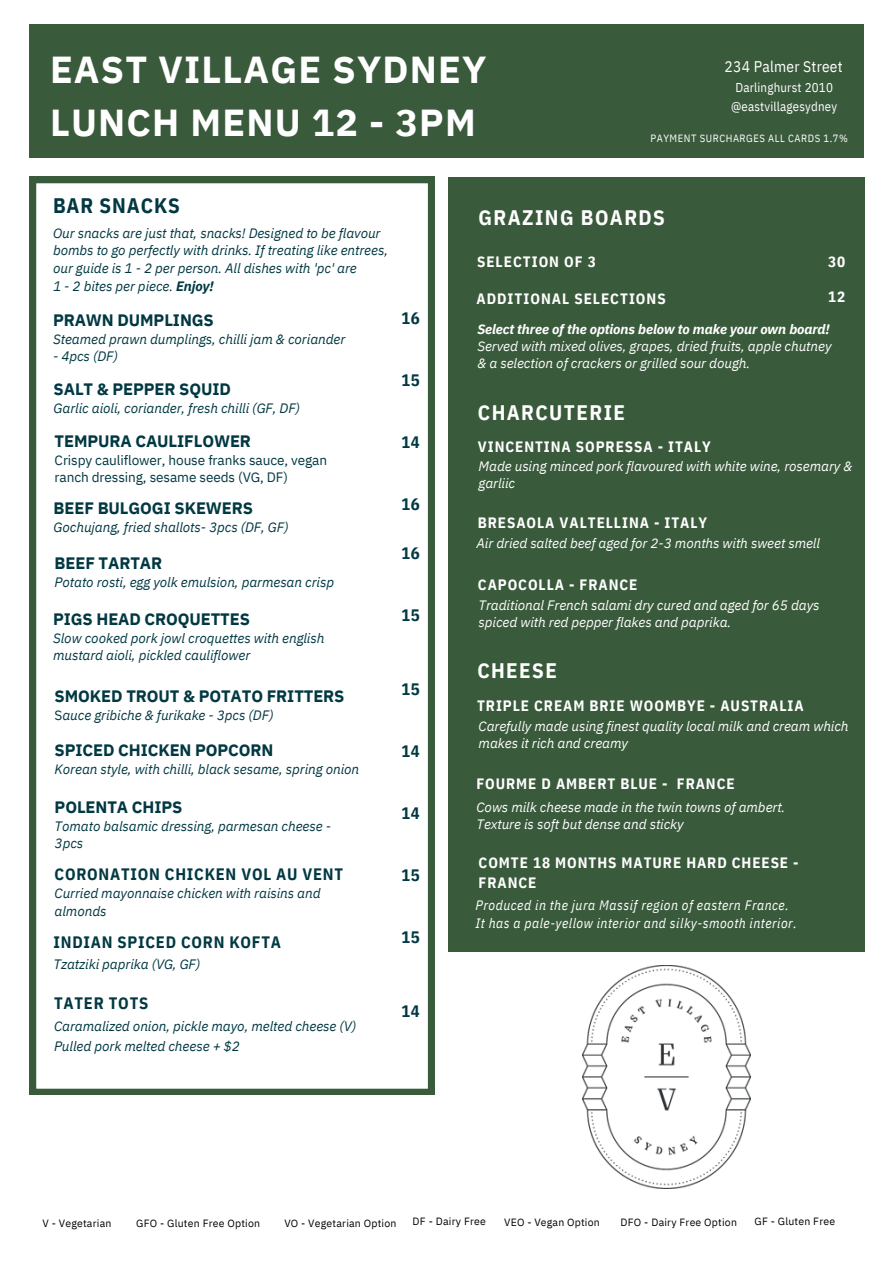
<style>
.page{position:relative;width:894px;height:1264px;background:#fff}
.page>*{position:absolute;margin:0;border:0;box-sizing:border-box;transform-origin:0 0}
.t1{font:700 37.5px/52.8px "IBM Plex Sans";letter-spacing:.03em;color:#fff}
.t2{font:700 21px "IBM Plex Sans Cond";letter-spacing:.07em;color:#fff}
.t3{font:700 21px "IBM Plex Sans Cond";letter-spacing:.045em;color:#013842}
.t4{font:700 16.5px "IBM Plex Sans";letter-spacing:-.005em;color:#013842}
.t5{font:700 16.5px "IBM Plex Sans Cond";letter-spacing:.045em;color:#013842}
.t6{font:15.45px "IBM Plex Sans Cond";letter-spacing:.015em;color:#fff}
.t7{font:700 15px/20.2px "IBM Plex Sans Cond";letter-spacing:.06em;color:#fff}
.t8{font:italic 13.65px/17.7px "IBM Plex Sans";letter-spacing:-.005em;color:#013842}
.t9{font:italic 13.65px/16.8px "IBM Plex Sans";letter-spacing:-.01em;color:#fff}
.t10{font:italic 13.65px/18px "IBM Plex Sans Cond";letter-spacing:.035em;color:#fff}
.t11{font:13.65px/16.8px "IBM Plex Sans";letter-spacing:-.01em;color:#013842}
.t12{font:12.9px/19.2px "IBM Plex Sans Cond";letter-spacing:.015em;color:#fff;text-align:center}
.t13{font:10.5px "IBM Plex Sans";letter-spacing:.02em;color:#000}
.t14{font:10.5px "IBM Plex Sans Cond";letter-spacing:.05em;color:#fff}
.s1{font-weight:700}
.s2{font-style:normal}
</style>
<div class="page">
<div style="left:29px;top:24px;width:834px;height:133px;background:#3a5a3c"></div>
<div style="left:448px;top:177px;width:415px;height:774px;background:#3a5a3c"></div>
<svg style="left:29px;top:176px;width:405px;height:918px"></svg>
<img style="left:582px;top:965px;width:168px;height:223px">
<h3 class="t1" style="left:50px;top:42px;width:438px">EAST VILLAGE SYDNEY<br>LUNCH MENU 12 - 3PM</h3>
<p class="t6" style="left:724px;top:56px;width:119px">234 Palmer Street</p>
<p class="t12" style="left:730px;top:78px;width:108px">Darlinghurst 2010 @eastvillagesydney</p>
<p class="t14" style="left:650px;top:132px;width:199px">PAYMENT SURCHARGES ALL CARDS 1.7%</p>
<h1 class="t3" style="left:53px;top:191px;width:128px">BAR SNACKS</h1>
<h5 class="t8" style="left:53px;top:223px;width:336px">Our snacks are just that, snacks! Designed to be flavour bombs to go perfectly with drinks. If treating like entrees, our guide is 1 - 2 per person. All dishes with 'pc' are<br>1 - 2 bites per piece. <span class="s1">Enjoy!</span></h5>
<h4 class="t4" style="left:53px;top:309px;width:162px">PRAWN DUMPLINGS</h4>
<h4 class="t8" style="left:53px;top:330px;width:294px">Steamed prawn dumplings, chilli jam &amp; coriander</h4>
<h4 class="t8" style="left:53px;top:347px;width:66px">- 4pcs (DF)</h4>
<h4 class="t4" style="left:54px;top:378px;width:179px">SALT &amp; PEPPER SQUID</h4>
<h4 class="t8" style="left:54px;top:399px;width:248px">Garlic aioli, coriander, fresh chilli (GF, DF)</h4>
<h4 class="t4" style="left:55px;top:430px;width:198px">TEMPURA CAULIFLOWER</h4>
<h4 class="t11" style="left:55px;top:452px;width:274px">Crispy cauliflower, house franks sauce, vegan ranch dressing, sesame seeds (VG, DF)</h4>
<h4 class="t4" style="left:54px;top:497px;width:201px">BEEF BULGOGI SKEWERS</h4>
<h4 class="t8" style="left:54px;top:518px;width:236px">Gochujang, fried shallots- 3pcs (DF, GF)</h4>
<h4 class="t4" style="left:55px;top:551px;width:109px">BEEF TARTAR</h4>
<h4 class="t8" style="left:55px;top:572px;width:281px">Potato rosti, egg yolk emulsion, parmesan crisp</h4>
<h6 class="t4" style="left:53px;top:608px;width:198px">PIGS HEAD CROQUETTES</h6>
<h6 class="t8" style="left:53px;top:629px;width:273px;line-height:16.8px">Slow cooked pork jowl croquettes with english mustard aioli, pickled cauliflower</h6>
<h4 class="t4" style="left:55px;top:685px;width:291px">SMOKED TROUT &amp; POTATO FRITTERS</h4>
<h4 class="t8" style="left:55px;top:706px;width:220px"><span class="s2">S</span>auce gribiche &amp; furikake - 3pcs (DF)</h4>
<h4 class="t4" style="left:55px;top:739px;width:220px">SPICED CHICKEN POPCORN</h4>
<h4 class="t8" style="left:55px;top:760px;width:306px">Korean style, with chilli, black sesame, spring onion</h4>
<h4 class="t4" style="left:55px;top:796px;width:129px">POLENTA CHIPS</h4>
<h4 class="t8" style="left:55px;top:817px;width:278px;line-height:16.8px">Tomato balsamic dressing, parmesan cheese -<br>3pcs</h4>
<h6 class="t5" style="left:55px;top:862px;width:290px">CORONATION CHICKEN VOL AU VENT</h6>
<h6 class="t8" style="left:55px;top:883px;width:267px">Curried mayonnaise chicken with raisins and almonds</h6>
<h4 class="t5" style="left:54px;top:930px;width:229px">INDIAN SPICED CORN KOFTA</h4>
<h4 class="t8" style="left:54px;top:954px;width:148px">Tzatziki paprika (VG, GF)</h4>
<h4 class="t5" style="left:54px;top:992px;width:96px">TATER TOTS</h4>
<h4 class="t8" style="left:54px;top:1015px;width:304px;line-height:20.2px">Caramalized onion, pickle mayo, melted cheese (V)<br>Pulled pork melted cheese + $2</h4>
<h6 class="t5" style="left:401px;top:307px;width:20px">16</h6>
<h6 class="t5" style="left:401px;top:369px;width:20px">15</h6>
<h6 class="t5" style="left:401px;top:431px;width:20px">14</h6>
<h6 class="t5" style="left:401px;top:493px;width:20px">16</h6>
<h6 class="t5" style="left:401px;top:542px;width:20px">16</h6>
<h6 class="t5" style="left:401px;top:604px;width:20px">15</h6>
<h6 class="t5" style="left:401px;top:678px;width:20px">15</h6>
<h6 class="t5" style="left:401px;top:740px;width:20px">14</h6>
<h6 class="t5" style="left:401px;top:802px;width:20px">14</h6>
<h6 class="t5" style="left:401px;top:864px;width:20px">15</h6>
<h4 class="t5" style="left:401px;top:926px;width:20px">15</h4>
<h4 class="t5" style="left:401px;top:1000px;width:20px">14</h4>
<h2 class="t2" style="left:478px;top:203px;width:188px">GRAZING BOARDS</h2>
<h6 class="t7" style="left:477px;top:251px;width:120px">SELECTION OF 3</h6>
<h3 class="t7" style="left:476px;top:288px;width:190px">ADDITIONAL SELECTIONS</h3>
<h3 class="t7" style="left:827px;top:251px;width:19px">30</h3>
<h3 class="t7" style="left:827px;top:286px;width:19px">12</h3>
<p class="t9" style="left:477px;top:320px;width:355px"><span class="s1">Select three of the options below to make your own board!<br></span>Served with mixed olives, grapes, dried fruits, apple chutney &amp; a selection of crackers or grilled sour dough.</p>
<p class="t2" style="left:477px;top:398px;width:148px">CHARCUTERIE</p>
<h6 class="t7" style="left:477px;top:436px;width:234px">VINCENTINA SOPRESSA - ITALY</h6>
<h3 class="t9" style="left:478px;top:457px;width:375px">Made using minced pork flavoured with white wine, rosemary &amp; garliic</h3>
<h6 class="t7" style="left:477px;top:512px;width:231px">BRESAOLA VALTELLINA - ITALY</h6>
<h2 class="t9" style="left:476px;top:535px;width:345px">Air dried salted beef aged for 2-3 months with sweet smell</h2>
<h3 class="t7" style="left:477px;top:574px;width:161px">CAPOCOLLA - FRANCE</h3>
<h6 class="t9" style="left:478px;top:596px;width:342px">Traditional French salami dry cured and aged for 65 days spiced with red pepper flakes and paprika.</h6>
<h3 class="t2" style="left:477px;top:656px;width:81px">CHEESE</h3>
<h6 class="t7" style="left:477px;top:695px;width:328px">TRIPLE CREAM BRIE WOOMBYE - AUSTRALIA</h6>
<h3 class="t9" style="left:478px;top:718px;width:371px">Carefully made using finest quality local milk and cream which makes it rich and creamy</h3>
<h6 class="t7" style="left:476px;top:773px;width:260px">FOURME D AMBERT BLUE - FRANCE</h6>
<p class="t9" style="left:476px;top:798px;width:310px">Cows milk cheese made in the twin towns of ambert.<br>Texture is soft but dense and sticky</p>
<p class="t7" style="left:478px;top:852px;width:321px">COMTE 18 MONTHS MATURE HARD CHEESE -<br>FRANCE</p>
<h6 class="t10" style="left:475px;top:896px;width:322px">Produced in the jura Massif region of eastern France.<br>It has a pale-yellow interior and silky-smooth interior.</h6>
<p class="t13" style="left:42px;top:1216px;width:70px">V - Vegetarian</p>
<p class="t13" style="left:136px;top:1216px;width:125px">GFO - Gluten Free Option</p>
<p class="t13" style="left:284px;top:1216px;width:114px">VO - Vegetarian Option</p>
<p class="t13" style="left:412px;top:1214px;width:75px">DF - Dairy Free</p>
<p class="t13" style="left:504px;top:1215px;width:97px">VEO - Vegan Option</p>
<p class="t13" style="left:620px;top:1215px;width:118px">DFO - Dairy Free Option</p>
<p class="t13" style="left:754px;top:1214px;width:82px">GF - Gluten Free</p>
</div>
